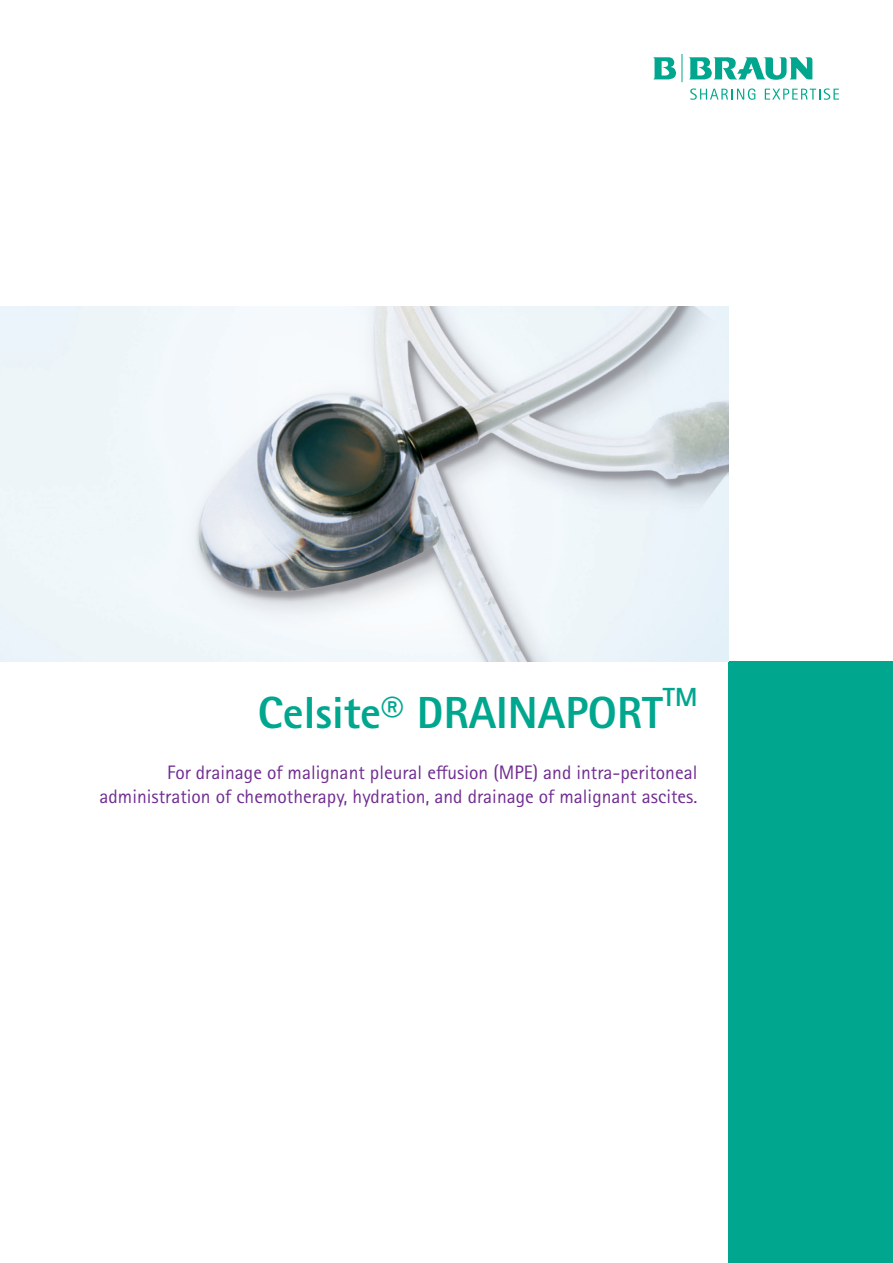
<style>
.page{position:relative;width:893px;height:1263px;background:#fff}
.page>*{position:absolute;margin:0;border:0;box-sizing:border-box;transform-origin:0 0}
.t1{font:800 45px "Rotis Sans Serif Pro";color:#00a78e}
.t2{font:800 26.25px "Rotis Sans Serif Pro";color:#00a78e}
.t3{font:19.5px "Rotis Sans Serif Pro";color:#702b91}
</style>
<div class="page">
<div style="left:729px;top:661px;width:164px;height:602px;background:#00a78e"></div>
<svg style="left:690px;top:88px;width:65px;height:12px"></svg>
<svg style="left:765px;top:88px;width:74px;height:12px"></svg>
<svg style="left:689px;top:57px;width:123px;height:23px"></svg>
<svg style="left:653px;top:54px;width:29px;height:28px"></svg>
<img style="left:0;top:306px;width:729px;height:355px">
<p class="t1" style="left:258px;top:684px;width:406px">Celsite® DRAINAPORT</p>
<p class="t2" style="left:663px;top:680px;width:36px">TM</p>
<p class="t3" style="left:167px;top:761px;width:532px">For drainage of malignant pleural effusion (MPE) and intra-peritoneal</p>
<p class="t3" style="left:99px;top:785px;width:599px">administration of chemotherapy, hydration, and drainage of malignant ascites.</p>
</div>
